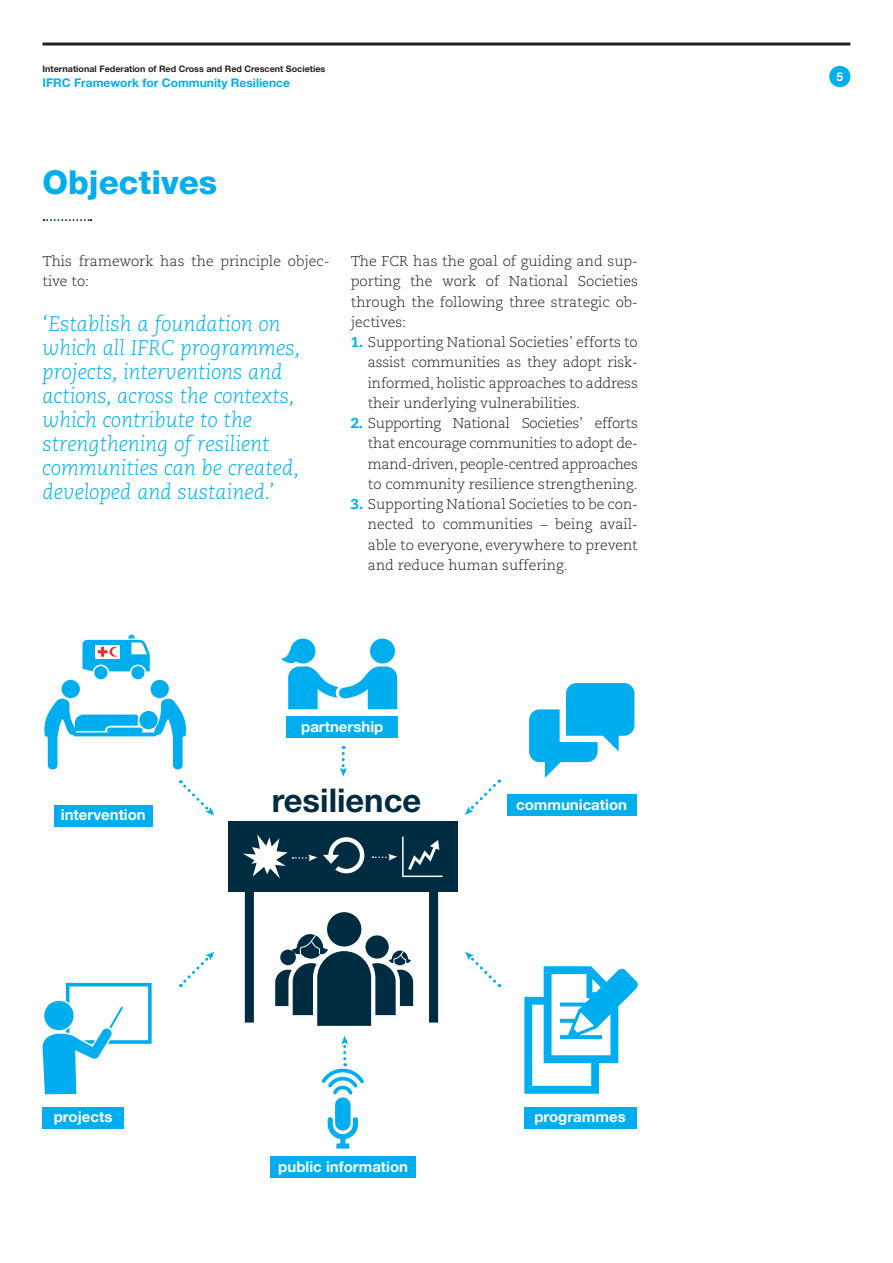
<style>
.page{position:relative;width:893px;height:1263px;background:#fff}
.page>*{position:absolute;margin:0;border:0;box-sizing:border-box;transform-origin:0 0}
.t1{font:800 33px "Helvetica Neue LT Std";color:#00aeef}
.t2{font:700 32.7px "Helvetica Neue LT Std";color:#002c41}
.t3{font:italic 300 21px/24px "Caecilia LT Std";color:#00aeef}
.t4{font:700 15px "Helvetica Neue LT Std";color:#fff}
.t5{font:700 14.85px "Helvetica Neue LT Std";color:#fff}
.t6{font:300 14.25px/20.2px "Caecilia LT Std";color:#231f20;text-align:justify}
.t7{font:700 12px "Helvetica Neue LT Std";color:#00aeef}
.t8{font:700 12px "Helvetica Neue LT Std";color:#fff}
.t9{font:700 9px "Helvetica Neue LT Std";color:#231f20}
.s1{font-weight:800;color:#00aeef}
</style>
<div class="page">
<hr style="left:43px;top:43px;width:807px;height:3px;background:#231f20">
<div style="left:829px;top:66px;width:21px;height:21px;background:#00aeef;border-radius:50%"></div>
<svg style="left:43px;top:219px;width:48px;height:2px"></svg>
<svg style="left:42px;top:983px;width:110px;height:111px"></svg>
<svg style="left:524px;top:966px;width:114px;height:128px"></svg>
<svg style="left:529px;top:683px;width:105px;height:95px"></svg>
<div style="left:229px;top:821px;width:229px;height:71px;background:#002c41"></div>
<svg style="left:323px;top:837px;width:41px;height:36px"></svg>
<div style="left:245px;top:883px;width:9px;height:139px;background:#002c41"></div>
<div style="left:429px;top:883px;width:9px;height:139px;background:#002c41"></div>
<svg style="left:243px;top:834px;width:74px;height:44px"></svg>
<svg style="left:372px;top:837px;width:70px;height:40px"></svg>
<div style="left:54px;top:805px;width:99px;height:21px;background:#00aeef"></div>
<div style="left:287px;top:716px;width:111px;height:22px;background:#00aeef"></div>
<div style="left:507px;top:794px;width:129px;height:22px;background:#00aeef"></div>
<div style="left:524px;top:1107px;width:112px;height:21px;background:#00aeef"></div>
<div style="left:271px;top:1157px;width:145px;height:21px;background:#00aeef"></div>
<div style="left:43px;top:1107px;width:81px;height:21px;background:#00aeef"></div>
<svg style="left:465px;top:780px;width:35px;height:35px"></svg>
<svg style="left:322px;top:1035px;width:42px;height:113px"></svg>
<svg style="left:340px;top:746px;width:7px;height:31px"></svg>
<svg style="left:465px;top:952px;width:35px;height:35px"></svg>
<svg style="left:180px;top:780px;width:34px;height:36px"></svg>
<svg style="left:180px;top:952px;width:34px;height:35px"></svg>
<div style="left:62px;top:680px;width:18px;height:18px;background:#00aeef;border-radius:50%"></div>
<div style="left:107px;top:728px;width:36px;height:5px;background:#00aeef;border-radius:3px"></div>
<svg style="left:44px;top:698px;width:94px;height:72px"></svg>
<div style="left:139px;top:711px;width:19px;height:18px;background:#00aeef;border-radius:50%"></div>
<hr style="left:75px;top:732px;width:80px;height:4px;background:#00aeef">
<div style="left:151px;top:680px;width:18px;height:18px;background:#00aeef;border-radius:50%"></div>
<svg style="left:153px;top:698px;width:33px;height:72px"></svg>
<svg style="left:82px;top:635px;width:68px;height:44px"></svg>
<svg style="left:281px;top:638px;width:116px;height:71px"></svg>
<svg style="left:275px;top:912px;width:138px;height:114px"></svg>
<p class="t9" style="left:43px;top:64px;width:284px">International Federation of Red Cross and Red Crescent Societies</p>
<p class="t7" style="left:43px;top:75px;width:249px">IFRC Framework for Community Resilience</p>
<h1 class="t1" style="left:43px;top:162px;width:176px">Objectives</h1>
<p class="t6" style="left:43px;top:251px;width:288px">This framework has the principle objec&shy;tive to:</p>
<h3 class="t3" style="left:43px;top:312px;width:259px">‘Establish a foundation on which all IFRC programmes, projects, interventions and actions, across the contexts, which contribute to the strengthening of resilient communities can be created, developed and sustained.’</h3>
<p class="t6" style="left:351px;top:251px;width:289px">The FCR has the goal of guiding and sup&shy;porting the work of National Societies through the following three strategic ob&shy;jectives:</p>
<p class="t6" style="left:368px;top:332px;width:272px;text-indent:-17px"><span class="s1">1.</span> Supporting National Societies’ efforts to assist communities as they adopt risk&shy;informed, holistic approaches to address their underlying vulnerabilities.</p>
<p class="t6" style="left:368px;top:413px;width:272px;text-indent:-17px"><span class="s1">2.</span> Supporting National Societies’ efforts that encourage communities to adopt de&shy;mand-driven, people-centred approaches to community resilience strengthening.</p>
<p class="t6" style="left:368px;top:494px;width:272px;text-indent:-17px"><span class="s1">3.</span> Supporting National Societies to be con&shy;nected to communities – being avail&shy;able to everyone, everywhere to prevent and reduce human suffering.</p>
<p class="t4" style="left:61px;top:805px;width:87px">intervention</p>
<p class="t5" style="left:54px;top:1108px;width:60px">projects</p>
<p class="t5" style="left:301px;top:717px;width:84px">partnership</p>
<h2 class="t2" style="left:272px;top:780px;width:151px">resilience</h2>
<p class="t5" style="left:516px;top:795px;width:113px">communication</p>
<p class="t5" style="left:278px;top:1157px;width:131px">public information</p>
<p class="t5" style="left:534px;top:1108px;width:93px">programmes</p>
<p class="t8" style="left:836px;top:69px;width:8px">5</p>
</div>
